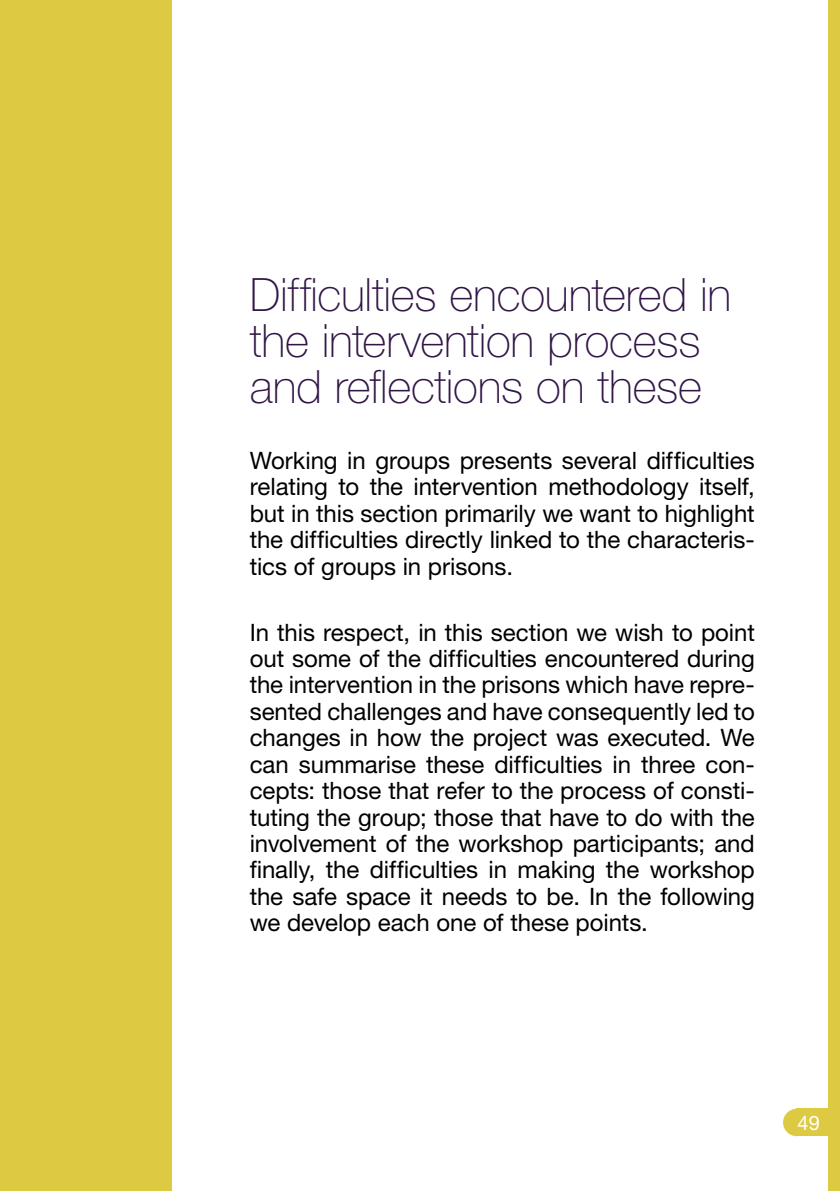
<style>
.page{position:relative;width:840px;height:1191px;background:#fff}
.page>*{position:absolute;margin:0;border:0;box-sizing:border-box;transform-origin:0 0}
.t1{font:100 46px/46px "Helvetica Neue LT Std";letter-spacing:-.005em;color:#311646}
.t2{font:24px/26.4px "Helvetica Neue LT Std";letter-spacing:-.005em;color:#000;text-align:justify}
.t3{font:20px "Helvetica Neue LT Std";color:#fff}
</style>
<div class="page">
<div style="left:782px;top:1108px;width:28px;height:28px;background:#deca42;border-radius:50%"></div>
<div style="left:796px;top:1108px;width:43px;height:28px;background:#deca42"></div>
<div style="left:828px;top:0;width:11px;height:1191px;background:#deca42"></div>
<div style="left:0;top:0;width:171px;height:1191px;background:#deca42"></div>
<h1 class="t1" style="left:249px;top:271px;width:483px">Difficulties encountered in the intervention process and reflections on these</h1>
<p class="t2" style="left:249px;top:447px;width:506px">Working in groups presents several difficulties relating to the intervention methodology itself, but in this section primarily we want to highlight the difficulties directly linked to the characteris&shy;tics of groups in prisons.</p>
<p class="t2" style="left:249px;top:618px;width:506px">In this respect, in this section we wish to point out some of the difficulties encountered during the intervention in the prisons which have repre&shy;sented challenges and have consequently led to changes in how the project was executed. We can summarise these difficulties in three con&shy;cepts: those that refer to the process of consti&shy;tuting the group; those that have to do with the involvement of the workshop participants; and finally, the difficulties in making the workshop the safe space it needs to be. In the following we develop each one of these points.</p>
<p class="t3" style="left:797px;top:1110px;width:24px">49</p>
</div>
